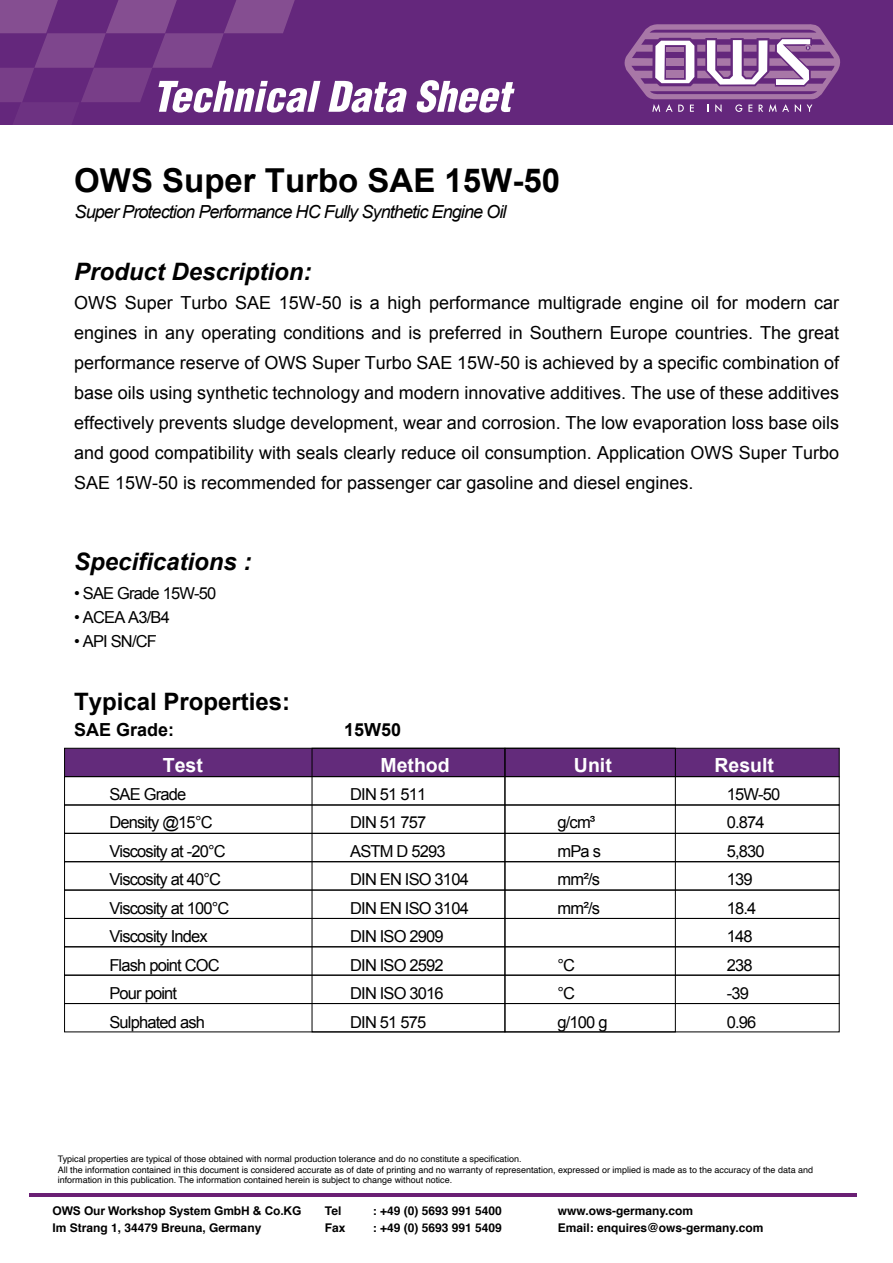
<style>
.page{position:relative;width:893px;height:1263px;background:#fff}
.page>*{position:absolute;margin:0;border:0;box-sizing:border-box;transform-origin:0 0}
.t1{font:700 33px "Arial";color:#000}
.t2{font:italic 700 24px "Arial";color:#000}
.t3{font:700 24px "Arial";color:#000}
.t4{font:700 19.5px "Arial";color:#fff}
.t5{font:18px/30px "Arial";color:#000;text-align:justify}
.t6{font:italic 18px "Arial";letter-spacing:-.05em;color:#000}
.t7{font:700 18px "Arial";color:#000}
.t8{font:16.5px/28.5px "Arial";letter-spacing:-.05em;color:#000}
.t9{font:700 12px/16.5px "Helvetica";color:#000}
.t10{font:700 12px "Arial";letter-spacing:-.01em;color:#000}
.t11{font:9px/10.8px "Helvetica";color:#000}
</style>
<div class="page">
<div style="left:64px;top:748px;width:776px;height:29px;background:#632b7b;border:1px solid #000"></div>
<div style="left:64px;top:776px;width:776px;height:29px;border:1px solid #000"></div>
<div style="left:64px;top:833px;width:776px;height:29px;border:1px solid #000"></div>
<div style="left:64px;top:861px;width:776px;height:29px;border:1px solid #000"></div>
<div style="left:64px;top:890px;width:776px;height:29px;border:1px solid #000"></div>
<div style="left:64px;top:918px;width:776px;height:29px;border:1px solid #000"></div>
<div style="left:64px;top:946px;width:776px;height:29px;border:1px solid #000"></div>
<div style="left:64px;top:975px;width:776px;height:29px;border:1px solid #000"></div>
<div style="left:64px;top:1003px;width:776px;height:29px;border:1px solid #000"></div>
<div style="left:505px;top:748px;width:171px;height:284px;border:1px solid #000"></div>
<div style="left:312px;top:748px;width:193px;height:284px;border:1px solid #000"></div>
<div style="left:0;top:0;width:893px;height:125px;background:#64277c"></div>
<svg style="left:624px;top:24px;width:216px;height:88px"></svg>
<svg style="left:0;top:0;width:320px;height:125px"></svg>
<svg style="left:328px;top:81px;width:79px;height:31px"></svg>
<svg style="left:416px;top:80px;width:99px;height:33px"></svg>
<hr style="left:29px;top:1193px;width:828px;height:4px;background:#6a1f74">
<h1 class="t1" style="left:74px;top:158px;width:487px">OWS Super Turbo SAE 15W-50</h1>
<p class="t6" style="left:75px;top:200px;width:433px">Super Protection Performance HC Fully Synthetic Engine Oil</p>
<h2 class="t2" style="left:74px;top:256px;width:239px">Product Description:</h2>
<p class="t5" style="left:74px;top:288px;width:766px">OWS Super Turbo SAE 15W-50 is a high performance multigrade engine oil for modern car engines in any operating conditions and is preferred in Southern Europe countries. The great performance reserve of OWS Super Turbo SAE 15W-50 is achieved by a specific combination of base oils using synthetic technology and modern innovative additives. The use of these additives effectively prevents sludge development, wear and corrosion. The low evaporation loss base oils and good compatibility with seals clearly reduce oil consumption. Application OWS Super Turbo SAE 15W-50 is recommended for passenger car gasoline and diesel engines.</p>
<h2 class="t2" style="left:74px;top:546px;width:179px">Specifications :</h2>
<p class="t8" style="left:74px;top:579px;width:144px">• SAE Grade 15W-50</p>
<p class="t8" style="left:74px;top:603px;width:97px">• ACEA A3/B4</p>
<p class="t8" style="left:74px;top:627px;width:84px">• API SN/CF</p>
<h2 class="t3" style="left:74px;top:686px;width:218px">Typical Properties:</h2>
<p class="t7" style="left:74px;top:718px;width:102px">SAE Grade:</p>
<p class="t7" style="left:344px;top:718px;width:59px">15W50</p>
<p class="t4" style="left:163px;top:752px;width:42px">Test</p>
<p class="t4" style="left:380px;top:752px;width:71px">Method</p>
<p class="t4" style="left:574px;top:752px;width:39px">Unit</p>
<p class="t4" style="left:714px;top:752px;width:61px">Result</p>
<p class="t8" style="left:109px;top:780px;width:122px">SAE Grade<br>Density @15°C<br>Viscosity at -20°C<br>Viscosity at 40°C<br>Viscosity at 100°C<br>Viscosity Index<br>Flash point COC<br>Pour point<br>Sulphated ash</p>
<p class="t8" style="left:350px;top:780px;width:120px">DIN 51 511<br>DIN 51 757<br>ASTM D 5293<br>DIN EN ISO 3104<br>DIN EN ISO 3104<br>DIN ISO 2909<br>DIN ISO 2592<br>DIN ISO 3016<br>DIN 51 575</p>
<p class="t8" style="left:727px;top:780px;width:55px">15W-50<br>0.874<br>5,830<br>139<br>18.4<br>148<br>238<br>-39<br>0.96</p>
<p class="t8" style="left:557px;top:808px;width:45px">g/cm³ mPa s mm²/s mm²/s</p>
<p class="t8" style="left:557px;top:951px;width:52px">°C<br>°C g/100 g</p>
<p class="t11" style="left:58px;top:1153px;width:757px">Typical properties are typical of those obtained with normal production tolerance and do no constitute a specification.<br>All the information contained in this document is considered accurate as of date of printing and no warranty of representation, expressed or implied is made as to the accuracy of the data and information in this publication. The information contained herein is subject to change without notice.</p>
<p class="t10" style="left:53px;top:1203px;width:250px">OWS Our Workshop System GmbH &amp; Co.KG</p>
<p class="t9" style="left:53px;top:1220px;width:210px">Im Strang 1, 34479 Breuna, Germany</p>
<p class="t9" style="left:325px;top:1203px;width:18px">Tel</p>
<p class="t9" style="left:373px;top:1203px;width:131px">: +49 (0) 5693 991 5400</p>
<p class="t9" style="left:325px;top:1220px;width:22px">Fax</p>
<p class="t9" style="left:373px;top:1220px;width:131px">: +49 (0) 5693 991 5409</p>
<p class="t9" style="left:558px;top:1203px;width:207px">www.ows-germany.com<br>Email: enquires@ows-germany.com</p>
</div>
